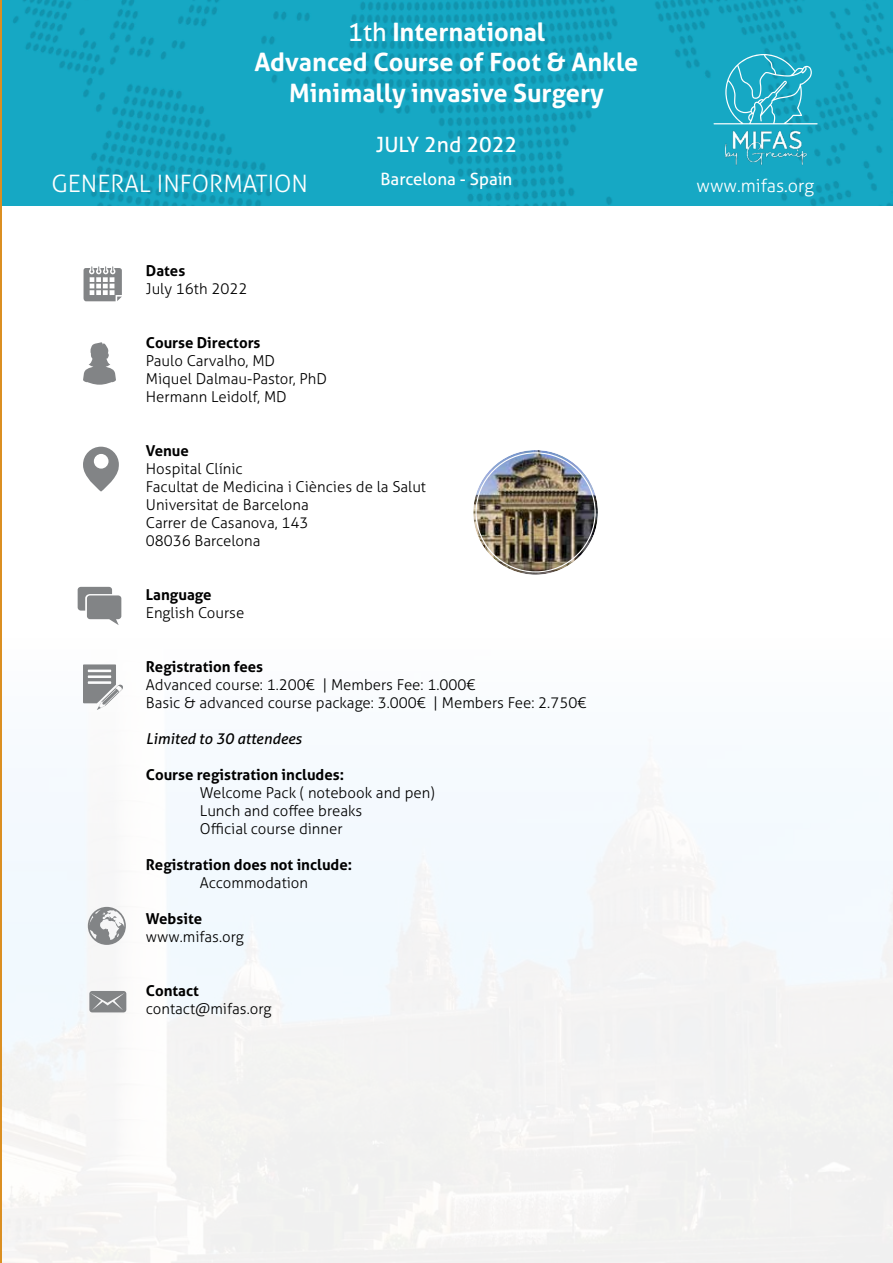
<style>
.page{position:relative;width:893px;height:1263px;background:#fff}
.page>*{position:absolute;margin:0;border:0;box-sizing:border-box;transform-origin:0 0}
.t1{font:700 25.35px/30.5px "Aller";color:#fff;text-align:center}
.t2{font:300 24px "Aller";color:#fff}
.t3{font:21.15px "Aller";color:#fff}
.t4{font:300 18px "Aller";color:#fff}
.t5{font:16.95px "Aller";color:#fff}
.t6{font:300 15px/18px "Aller";color:#000}
.t7{font:700 15px "Aller";color:#000}
.t8{font:italic 15px "Aller";color:#000}
.s1{font-weight:400}
</style>
<div class="page">
<img style="left:1px;top:632px;width:892px;height:631px">
<img style="left:1px;top:0;width:892px;height:206px">
<svg style="left:713px;top:54px;width:105px;height:70px;background:#2fb0c9"></svg>
<img style="left:723px;top:129px;width:87px;height:37px">
<svg style="left:84px;top:266px;width:38px;height:35px"></svg>
<svg style="left:78px;top:587px;width:43px;height:38px"></svg>
<svg style="left:83px;top:447px;width:36px;height:45px"></svg>
<svg style="left:83px;top:342px;width:33px;height:43px"></svg>
<svg style="left:83px;top:664px;width:40px;height:46px"></svg>
<svg style="left:88px;top:907px;width:38px;height:38px"></svg>
<svg style="left:89px;top:991px;width:37px;height:21px"></svg>
<img style="left:473px;top:450px;width:125px;height:125px;border-radius:62px">
<div style="left:470px;top:447px;width:131px;height:131px;border:3px solid #fff;border-radius:50%"></div>
<hr style="left:0;top:0;width:1px;height:1263px;background:#db8f21">
<h1 class="t1" style="left:255px;top:16px;width:385px"><span class="s1">1th</span> International<br>Advanced Course of Foot &amp; Ankle<br>Minimally invasive Surgery</h1>
<h3 class="t3" style="left:376px;top:132px;width:143px">JULY 2nd 2022</h3>
<p class="t5" style="left:381px;top:168px;width:133px">Barcelona - Spain</p>
<h2 class="t2" style="left:51px;top:169px;width:258px">GENERAL INFORMATION</h2>
<p class="t4" style="left:696px;top:175px;width:119px">www.mifas.org</p>
<p class="t7" style="left:146px;top:261px;width:41px">Dates</p>
<p class="t6" style="left:146px;top:279px;width:103px">July 16th 2022</p>
<p class="t7" style="left:146px;top:333px;width:116px">Course Directors</p>
<p class="t6" style="left:146px;top:351px;width:183px">Paulo Carvalho, MD<br>Miquel Dalmau-Pastor, PhD<br>Hermann Leidolf, MD</p>
<p class="t7" style="left:146px;top:441px;width:45px">Venue</p>
<p class="t6" style="left:146px;top:459px;width:282px">Hospital Clínic<br>Facultat de Medicina i Ciències de la Salut<br>Universitat de Barcelona<br>Carrer de Casanova, 143<br>08036 Barcelona</p>
<p class="t7" style="left:146px;top:585px;width:67px">Language</p>
<p class="t6" style="left:146px;top:603px;width:100px">English Course</p>
<p class="t7" style="left:146px;top:657px;width:119px">Registration fees</p>
<p class="t6" style="left:146px;top:675px;width:442px">Advanced course: 1.200€ | Members Fee: 1.000€<br>Basic &amp; advanced course package: 3.000€ | Members Fee: 2.750€</p>
<p class="t8" style="left:146px;top:729px;width:157px">Limited to 30 attendees</p>
<p class="t7" style="left:146px;top:765px;width:200px">Course registration includes:</p>
<p class="t6" style="left:200px;top:783px;width:236px">Welcome Pack ( notebook and pen)<br>Lunch and coffee breaks<br>Official course dinner</p>
<p class="t7" style="left:146px;top:855px;width:208px">Registration does not include:</p>
<p class="t6" style="left:200px;top:873px;width:110px">Accommodation</p>
<p class="t7" style="left:146px;top:909px;width:58px">Website</p>
<p class="t6" style="left:146px;top:927px;width:99px">www.mifas.org</p>
<p class="t7" style="left:146px;top:981px;width:55px">Contact</p>
<p class="t6" style="left:146px;top:999px;width:127px">contact@mifas.org</p>
</div>
